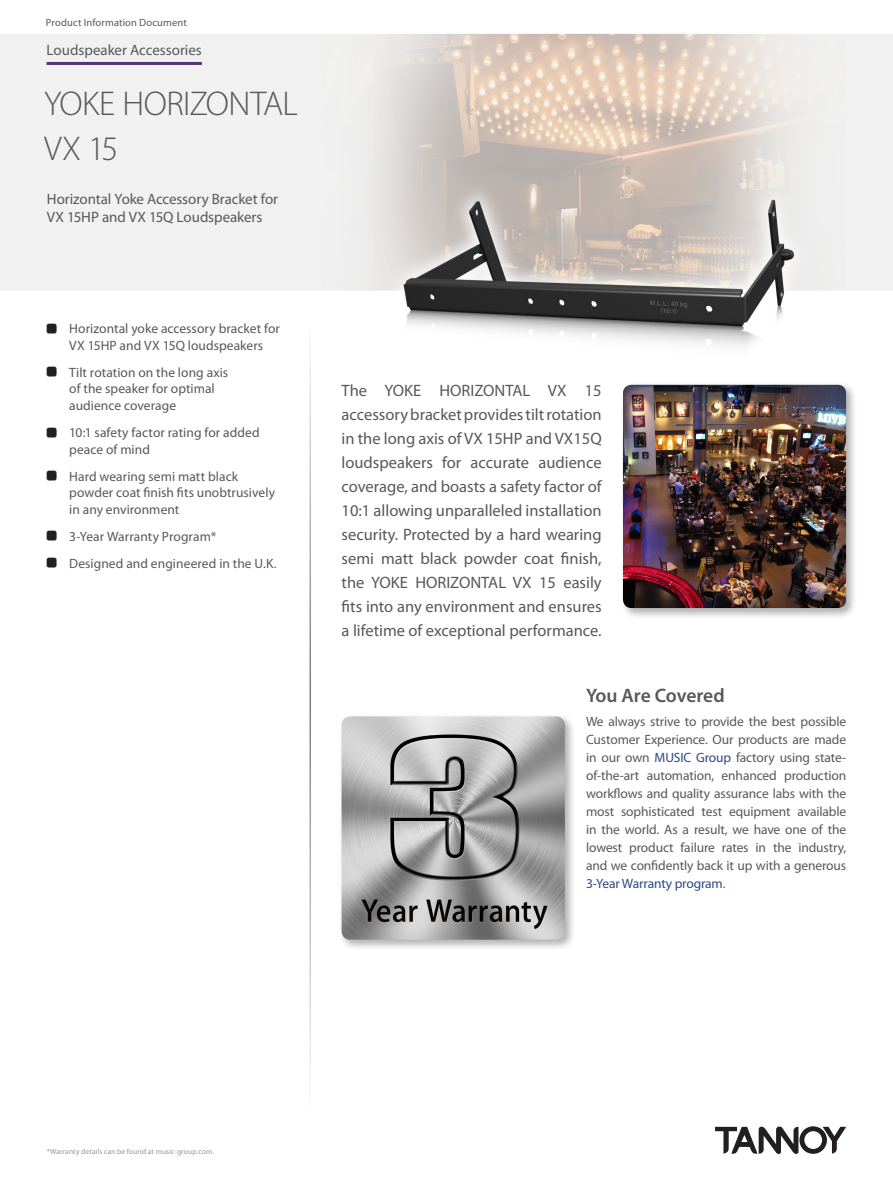
<style>
.page{position:relative;width:893px;height:1188px;background:#fff}
.page>*{position:absolute;margin:0;border:0;box-sizing:border-box;transform-origin:0 0}
._03_Description_Name{font:300 34.5px "Myriad Pro";letter-spacing:-.015em;color:#57585a}
._09_Body_Header_1{font:600 19.5px "Myriad Pro";letter-spacing:-.01em;color:#57585a}
._08_Standard_First_T{font:16.5px/24px "Myriad Pro";color:#57585a;text-align:justify}
._04_Product_Subhead{font:15px/18px "Myriad Pro";letter-spacing:-.005em;color:#57585a}
._01_Item_Group{font:15px "Myriad Pro";color:#57585a}
._08_Standard_Text{font:13.5px/18px "Myriad Pro";letter-spacing:-.01em;color:#57585a;text-align:justify}
._05_PFI-Bullets_1{font:13.5px/16.5px "Myriad Pro";letter-spacing:.005em;color:#57585a}
.t1{font:10.5px "Myriad Pro";letter-spacing:.015em;color:#57585a}
._07_Disclaimer{font:7.5px "Myriad Pro";letter-spacing:.015em;color:#939598}
.s1{font-family:"SQF Cust Glyph Set 1 V1";font-size:20.25px;color:#231f20}
.s2{color:#2f4983}
</style>
<div class="page">
<img style="left:0;top:33px;width:893px;height:314px">
<svg style="left:715px;top:1126px;width:131px;height:28px"></svg>
<hr style="left:309px;top:324px;width:2px;height:797px;background:#231f20">
<div style="left:620px;top:382px;width:237px;height:237px;background:#231f20;opacity:.35"></div>
<img style="left:623px;top:385px;width:223px;height:223px">
<hr style="left:47px;top:62px;width:155px;height:3px;background:#533676">
<div style="left:338px;top:713px;width:238px;height:238px;background:#231f20;opacity:.35"></div>
<img style="left:342px;top:716px;width:223px;height:224px">
<p class="t1" style="left:46px;top:16px;width:142px">Product Information Document</p>
<p class="_01_Item_Group" style="left:47px;top:40px;width:157px">Loudspeaker Accessories</p>
<p class="_03_Description_Name" style="left:44px;top:85px;width:255px">YOKE HORIZONTAL</p>
<p class="_03_Description_Name" style="left:44px;top:130px;width:76px">VX 15</p>
<p class="_04_Product_Subhead" style="left:47px;top:190px;width:233px">Horizontal Yoke Accessory Bracket for<br>VX 15HP and VX 15Q Loudspeakers</p>
<p class="_05_PFI-Bullets_1" style="left:47px;top:320px;width:235px;text-align:center"><span class="s1">#</span> Horizontal yoke accessory bracket for<br>VX 15HP and VX 15Q loudspeakers</p>
<p class="_05_PFI-Bullets_1" style="left:69px;top:364px;width:160px;text-indent:-22px"><span class="s1">#</span> Tilt rotation on the long axis of the speaker for optimal audience coverage</p>
<p class="_05_PFI-Bullets_1" style="left:69px;top:424px;width:192px;text-indent:-22px"><span class="s1">#</span> 10:1 safety factor rating for added peace of mind</p>
<p class="_05_PFI-Bullets_1" style="left:69px;top:468px;width:207px;text-indent:-22px"><span class="s1">#</span> Hard wearing semi matt black powder coat finish fits unobtrusively in any environment</p>
<p class="_05_PFI-Bullets_1" style="left:47px;top:528px;width:171px"><span class="s1">#</span> 3-Year Warranty Program*</p>
<p class="_05_PFI-Bullets_1" style="left:47px;top:555px;width:231px"><span class="s1">#</span> Designed and engineered in the U.K.</p>
<p class="_08_Standard_First_T" style="left:342px;top:378px;width:262px">The YOKE HORIZONTAL VX 15 accessory bracket provides tilt rotation in the long axis of VX 15HP and VX15Q loudspeakers for accurate audience coverage, and boasts a safety factor of 10:1 allowing unparalleled installation security. Protected by a hard wearing semi matt black powder coat finish, the YOKE HORIZONTAL VX 15 easily fits into any environment and ensures a lifetime of exceptional performance.</p>
<p class="_09_Body_Header_1" style="left:586px;top:683px;width:140px">You Are Covered</p>
<p class="_08_Standard_Text" style="left:586px;top:712px;width:262px">We always strive to provide the best possible Customer Experience. Our products are made in our own <span class="s2">MUSIC Group</span> factory using state&shy;of-the-art automation, enhanced production workflows and quality assurance labs with the most sophisticated test equipment available in the world. As a result, we have one of the lowest product failure rates in the industry, and we confidently back it up with a generous <span class="s2">3-Year Warranty program</span>.</p>
<p class="_07_Disclaimer" style="left:47px;top:1147px;width:169px">*Warranty details can be found at music-group.com.</p>
</div>
